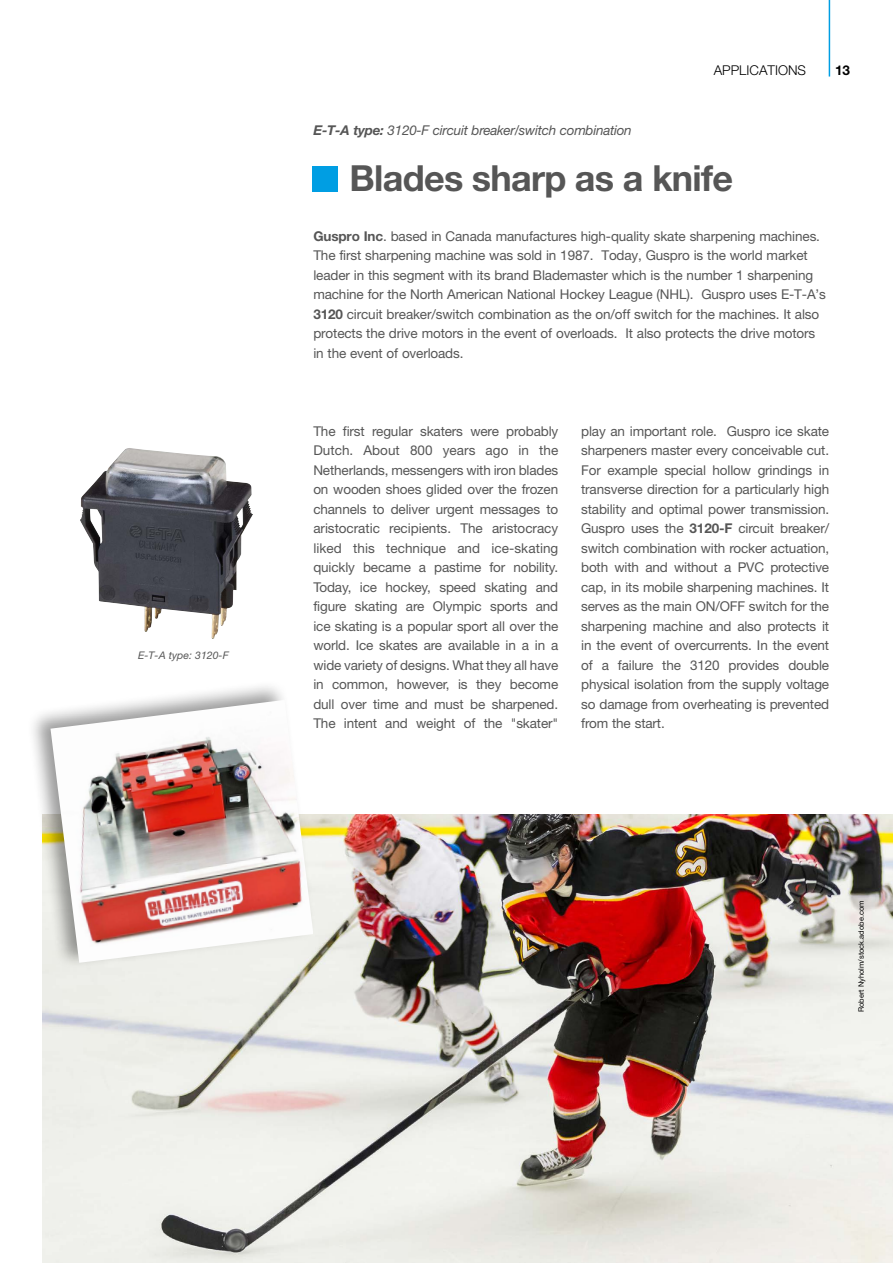
<style>
.page{position:relative;width:893px;height:1263px;background:#fff}
.page>*{position:absolute;margin:0;border:0;box-sizing:border-box;transform-origin:0 0}
.t1{font:700 36px "Helvetica Neue LT";letter-spacing:-.02em;color:#565656}
.t2{font:13.5px/19.5px "Helvetica Neue LT";letter-spacing:-.01em;color:#565656;text-align:justify}
.t3{font:italic 13.5px "Helvetica Neue LT";letter-spacing:-.02em;color:#565656}
.t4{font:300 13.5px "Helvetica Neue LT";color:#000}
.t5{font:700 13.5px "Helvetica Neue LT";color:#000}
.t6{font:italic 10.5px "Helvetica Neue LT";color:#565656}
.t7{font:7.5px "Helvetica Neue LT";color:#000}
.s1{font-weight:700}
</style>
<div class="page">
<img style="left:42px;top:814px;width:851px;height:449px">
<hr style="left:829px;top:0;width:1px;height:77px;background:#009ee3">
<div style="left:312px;top:166px;width:26px;height:26px;background:#009ee3"></div>
<img style="left:80px;top:448px;width:173px;height:191px">
<div style="left:27px;top:679px;width:289px;height:290px;background:#000;opacity:.4"></div>
<img style="left:50px;top:700px;width:263px;height:263px">
<p class="t6" style="left:138px;top:649px;width:92px">E-T-A type: 3120-F</p>
<p class="t4" style="left:714px;top:62px;width:94px">APPLICATIONS</p>
<p class="t5" style="left:835px;top:62px;width:17px">13</p>
<p class="t3" style="left:313px;top:122px;width:320px"><span class="s1">E-T-A type:</span> 3120-F circuit breaker/switch combination</p>
<h1 class="t1" style="left:350px;top:156px;width:385px">Blades sharp as a knife</h1>
<p class="t2" style="left:313px;top:226px;width:514px;text-align:left"><span class="s1">Guspro Inc</span>. based in Canada manufactures high-quality skate sharpening machines.<br>The first sharpening machine was sold in 1987. Today, Guspro is the world market leader in this segment with its brand Blademaster which is the number 1 sharpening machine for the North American National Hockey League (NHL). Guspro uses E-T-A’s <span class="s1">3120</span> circuit breaker/switch combination as the on/off switch for the machines. It also protects the drive motors in the event of overloads. It also protects the drive motors in the event of overloads.</p>
<p class="t2" style="left:313px;top:421px;width:246px">The first regular skaters were probably Dutch. About 800 years ago in the Netherlands, messengers with iron blades on wooden shoes glided over the frozen channels to deliver urgent messages to aristocratic recipients. The aristocracy liked this technique and ice-skating quickly became a pastime for nobility.<br>Today, ice hockey, speed skating and figure skating are Olympic sports and ice skating is a popular sport all over the world. Ice skates are available in a in a wide variety of designs. What they all have in common, however, is they become dull over time and must be sharpened.<br>The intent and weight of the "skater"</p>
<p class="t2" style="left:581px;top:421px;width:250px">play an important role. Guspro ice skate sharpeners master every conceivable cut.<br>For example special hollow grindings in transverse direction for a particularly high stability and optimal power transmission.<br>Guspro uses the <span class="s1">3120-F</span> circuit breaker/ switch combination with rocker actuation, both with and without a PVC protective cap, in its mobile sharpening machines. It serves as the main ON/OFF switch for the sharpening machine and also protects it in the event of overcurrents. In the event of a failure the 3120 provides double physical isolation from the supply voltage so damage from overheating is prevented from the start.</p>
<p class="t7" style="left:857px;top:1012px;width:113px;rotate:-90deg">Robert Nyholm/stock.adobe.com</p>
</div>
